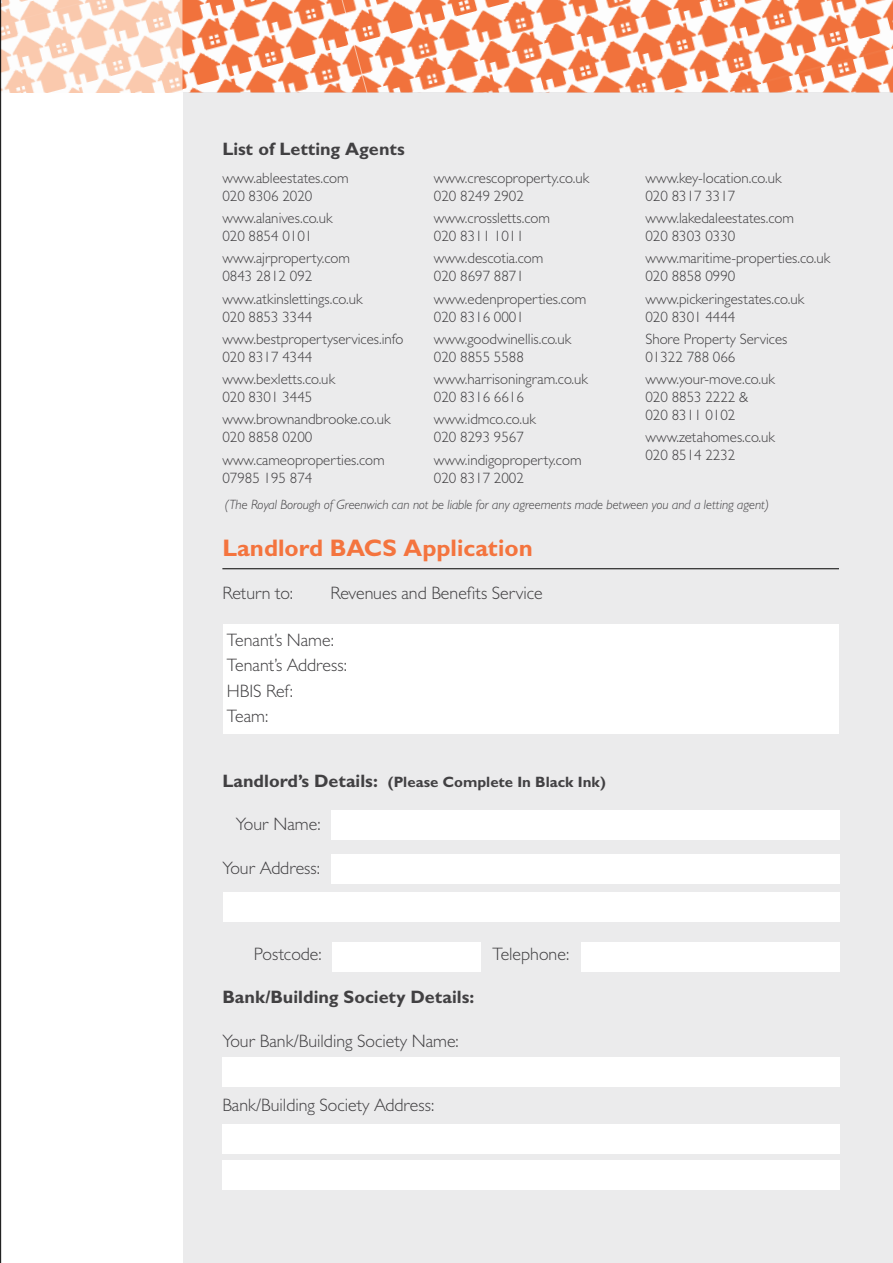
<style>
.page{position:relative;width:893px;height:1263px;background:#fff}
.page>*{position:absolute;margin:0;border:0;box-sizing:border-box;transform-origin:0 0}
.t1{font:700 24px "Gill Sans MT Std";color:#f4743e}
.t2{font:300 18px/25.5px "Gill Sans MT Std";color:#414042}
.t3{font:700 18px "Gill Sans MT Std";color:#414042}
.t4{font:300 15px/18px "Gill Sans MT Std";color:#414042}
.t5{font:700 15px "Gill Sans MT Std";color:#414042}
.t6{font:italic 300 13.5px "Gill Sans MT Std";color:#414042}
.s1{font-size:18px}
</style>
<div class="page">
<div style="left:0;top:92px;width:893px;height:1171px;background:#ebebec"></div>
<div style="left:0;top:92px;width:183px;height:1171px;background:#fff"></div>
<hr style="left:0;top:0;width:1px;height:1263px;background:#000">
<img style="left:183px;top:0;width:710px;height:92px">
<svg style="left:0;top:0;width:183px;height:92px"></svg>
<div style="left:223px;top:624px;width:616px;height:109px;background:#fff"></div>
<hr style="left:222px;top:568px;width:617px;height:1px;background:#000">
<div style="left:332px;top:810px;width:508px;height:30px;background:#fff"></div>
<div style="left:332px;top:854px;width:508px;height:30px;background:#fff"></div>
<div style="left:223px;top:892px;width:617px;height:30px;background:#fff"></div>
<div style="left:332px;top:942px;width:148px;height:30px;background:#fff"></div>
<div style="left:581px;top:942px;width:259px;height:30px;background:#fff"></div>
<div style="left:222px;top:1057px;width:618px;height:30px;background:#fff"></div>
<div style="left:222px;top:1124px;width:618px;height:29px;background:#fff"></div>
<div style="left:222px;top:1160px;width:618px;height:30px;background:#fff"></div>
<p class="t3" style="left:222px;top:138px;width:184px">List of Letting Agents</p>
<p class="t4" style="left:222px;top:169px;width:128px">www.ableestates.com<br>020 8306 2020</p>
<p class="t4" style="left:222px;top:209px;width:112px">www.alanives.co.uk<br>020 8854 0101</p>
<p class="t4" style="left:222px;top:249px;width:129px">www.ajrproperty.com<br>0843 2812 092</p>
<p class="t4" style="left:222px;top:289px;width:142px">www.atkinslettings.co.uk<br>020 8853 3344</p>
<p class="t4" style="left:222px;top:330px;width:182px">www.bestpropertyservices.info<br>020 8317 4344</p>
<p class="t4" style="left:222px;top:370px;width:114px">www.bexletts.co.uk<br>020 8301 3445</p>
<p class="t4" style="left:222px;top:410px;width:170px">www.brownandbrooke.co.uk<br>020 8858 0200</p>
<p class="t4" style="left:222px;top:450px;width:164px">www.cameoproperties.com<br>07985 195 874</p>
<p class="t4" style="left:434px;top:169px;width:157px">www.crescoproperty.co.uk<br>020 8249 2902</p>
<p class="t4" style="left:434px;top:209px;width:118px">www.crossletts.com<br>020 8311 1011</p>
<p class="t4" style="left:434px;top:249px;width:111px">www.descotia.com<br>020 8697 8871</p>
<p class="t4" style="left:434px;top:289px;width:154px">www.edenproperties.com<br>020 8316 0001</p>
<p class="t4" style="left:434px;top:330px;width:139px">www.goodwinellis.co.uk<br>020 8855 5588</p>
<p class="t4" style="left:434px;top:370px;width:156px">www.harrisoningram.co.uk<br>020 8316 6616</p>
<p class="t4" style="left:434px;top:410px;width:104px">www.idmco.co.uk<br>020 8293 9567</p>
<p class="t4" style="left:434px;top:450px;width:149px">www.indigoproperty.com<br>020 8317 2002</p>
<p class="t4" style="left:645px;top:169px;width:138px">www.key-location.co.uk<br>020 8317 3317</p>
<p class="t4" style="left:645px;top:209px;width:150px">www.lakedaleestates.com<br>020 8303 0330</p>
<p class="t4" style="left:645px;top:249px;width:186px">www.maritime-properties.co.uk<br>020 8858 0990</p>
<p class="t4" style="left:645px;top:289px;width:160px">www.pickeringestates.co.uk<br>020 8301 4444</p>
<p class="t4" style="left:645px;top:330px;width:144px">Shore Property Services<br>01322 788 066</p>
<p class="t4" style="left:645px;top:370px;width:131px">www.your-move.co.uk<br>020 8853 2222 &amp;<br>020 8311 0102</p>
<p class="t4" style="left:645px;top:428px;width:131px">www.zetahomes.co.uk<br>020 8514 2232</p>
<p class="t6" style="left:225px;top:496px;width:546px">(The Royal Borough of Greenwich can not be liable for any agreements made between you and a letting agent)</p>
<h1 class="t1" style="left:222px;top:533px;width:312px">Landlord BACS Application</h1>
<p class="t2" style="left:222px;top:580px;width:72px">Return to:</p>
<p class="t2" style="left:330px;top:580px;width:214px">Revenues and Benefits Service</p>
<p class="t2" style="left:227px;top:627px;width:121px">Tenant’s Name:<br>Tenant’s Address:<br>HBIS Ref:<br>Team:</p>
<p class="t5" style="left:222px;top:773px;width:385px"><span class="s1">Landlord’s Details:</span> (Please Complete In Black Ink)</p>
<p class="t2" style="left:236px;top:811px;width:86px">Your Name:</p>
<p class="t2" style="left:222px;top:854px;width:99px">Your Address:</p>
<p class="t2" style="left:254px;top:941px;width:69px">Postcode:</p>
<p class="t2" style="left:492px;top:941px;width:78px">Telephone:</p>
<p class="t3" style="left:222px;top:986px;width:253px">Bank/Building Society Details:</p>
<p class="t2" style="left:222px;top:1027px;width:238px">Your Bank/Building Society Name:</p>
<p class="t2" style="left:222px;top:1092px;width:213px">Bank/Building Society Address:</p>
</div>
